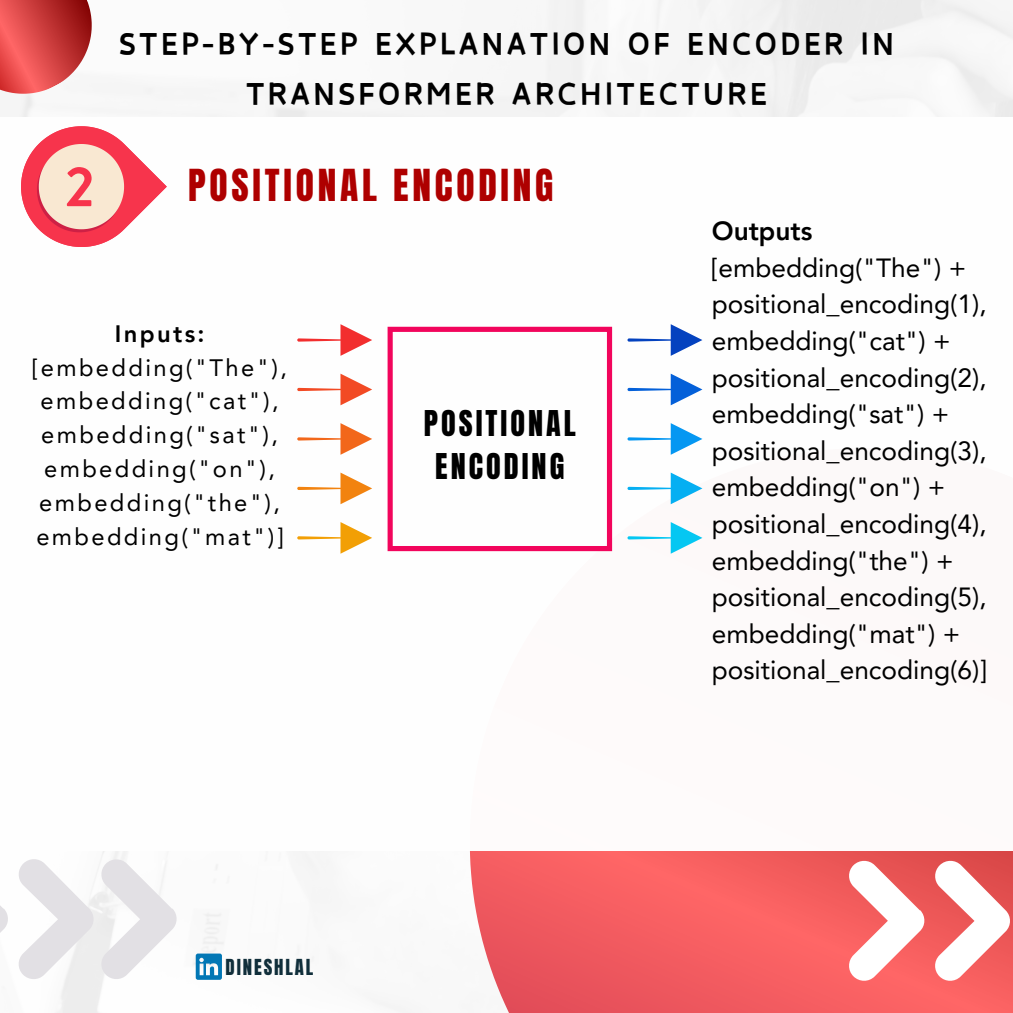
<style>
.page{position:relative;width:1013px;height:1013px;background:#fff}
.page>*{position:absolute;margin:0;border:0;box-sizing:border-box;transform-origin:0 0}
.t1{font:37.5px "Anton";letter-spacing:.1em;color:#ae0000}
.t2{font:900 35px/50.6px "Canva Funny";letter-spacing:.1em;color:#000;text-align:center}
.t3{font:30.25px/43.1px "Anton";letter-spacing:.1em;color:#000;text-align:center}
.t4{font:26.25px/36.5px "Avenir LT Pro";color:#000}
.t5{font:23.75px/33.8px "Avenir LT Pro";letter-spacing:.1em;color:#000;text-align:center}
.t6{font:18.75px "Anton";letter-spacing:.1em;color:#112f3b}
.s1{font-weight:800}
</style>
<div class="page">
<img style="left:58px;top:0;width:954px;height:1012px">
<svg style="left:346px;top:851px;width:666px;height:161px;fill:#f86163"></svg>
<div style="left:0;top:118px;width:1012px;height:733px;background:#fff"></div>
<svg style="left:933px;top:859px;width:79px;height:123px"></svg>
<svg style="left:847px;top:859px;width:78px;height:123px"></svg>
<svg style="left:196px;top:953px;width:26px;height:26px"></svg>
<svg style="left:19px;top:857px;width:159px;height:123px"></svg>
<svg style="left:0;top:906px;width:8px;height:27px"></svg>
<div style="left:387px;top:327px;width:225px;height:224px;border:5px solid #f2055c"></div>
<svg style="left:297px;top:522px;width:75px;height:31px"></svg>
<svg style="left:297px;top:472px;width:75px;height:32px"></svg>
<svg style="left:297px;top:423px;width:75px;height:32px"></svg>
<svg style="left:297px;top:373px;width:75px;height:32px"></svg>
<svg style="left:297px;top:324px;width:75px;height:32px"></svg>
<svg style="left:627px;top:522px;width:75px;height:31px"></svg>
<svg style="left:627px;top:472px;width:75px;height:32px"></svg>
<svg style="left:627px;top:423px;width:75px;height:32px"></svg>
<svg style="left:627px;top:373px;width:75px;height:32px"></svg>
<svg style="left:627px;top:324px;width:75px;height:32px"></svg>
<svg style="left:0;top:0;width:167px;height:247px"></svg>
<h1 class="t2" style="left:119px;top:20px;width:776px">STEP-BY-STEP EXPLANATION OF ENCODER IN<br>TRANSFORMER ARCHITECTURE</h1>
<h3 class="t1" style="left:188px;top:159px;width:367px">POSITIONAL ENCODING</h3>
<p class="t5" style="left:32px;top:319px;width:256px"><span class="s1">Inputs: </span>[embedding("The"), embedding("cat"), embedding("sat"), embedding("on"), embedding("the"), embedding("mat")]</p>
<h1 class="t3" style="left:424px;top:402px;width:154px">POSITIONAL<br>ENCODING</h1>
<p class="t6" style="left:226px;top:954px;width:89px">DINESHLAL</p>
<p class="t4" style="left:711px;top:215px;width:276px"><span class="s1">Outputs </span>[embedding("The") + positional_encoding(1), embedding("cat") + positional_encoding(2), embedding("sat") + positional_encoding(3), embedding("on") + positional_encoding(4), embedding("the") + positional_encoding(5), embedding("mat") + positional_encoding(6)]</p>
</div>
